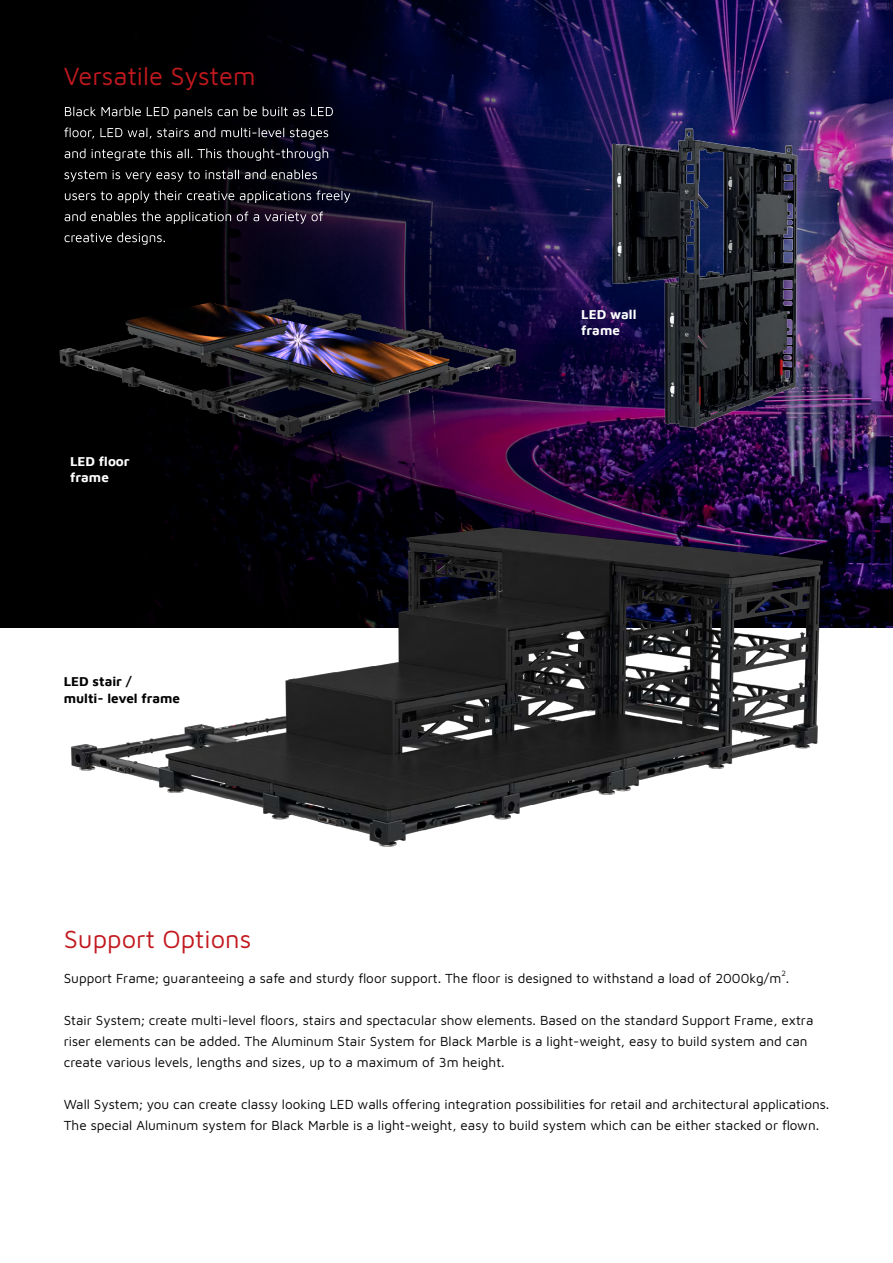
<style>
.page{position:relative;width:893px;height:1263px;background:#fff}
.page>*{position:absolute;margin:0;border:0;box-sizing:border-box;transform-origin:0 0}
.t1{font:25.5px "Maven Pro";color:#c2191f}
.t2{font:13.5px/21px "Maven Pro";color:#000}
.t3{font:700 13.5px/16.2px "Maven Pro";color:#fff}
.t4{font:700 13.5px/16.2px "Maven Pro";color:#000}
.t5{font:7.8px "Maven Pro";color:#000}
</style>
<div class="page">
<img style="left:0;top:0;width:893px;height:628px">
<img style="left:572px;top:102px;width:252px;height:360px">
<svg style="left:65px;top:232px;width:100px;height:13px"></svg>
<svg style="left:65px;top:211px;width:258px;height:13px;background:#312d34"></svg>
<svg style="left:65px;top:190px;width:285px;height:13px;background:#2b2b30"></svg>
<svg style="left:65px;top:169px;width:252px;height:13px;background:#2b2b2e"></svg>
<svg style="left:65px;top:148px;width:263px;height:13px;background:#2b2b2f"></svg>
<svg style="left:64px;top:127px;width:264px;height:13px;background:#29292c"></svg>
<svg style="left:65px;top:106px;width:268px;height:13px;background:#2b2b2d"></svg>
<img style="left:40px;top:282px;width:486px;height:164px">
<img style="left:57px;top:509px;width:779px;height:338px">
<h1 class="t1" style="left:64px;top:59px;width:193px">Versatile System</h1>
<p class="t3" style="left:70px;top:452px;width:61px">LED floor frame</p>
<p class="t4" style="left:64px;top:673px;width:118px">LED stair /<br>multi- level frame</p>
<p class="t3" style="left:581px;top:305px;width:57px">LED wall frame</p>
<h1 class="t1" style="left:64px;top:922px;width:189px">Support Options</h1>
<p class="t2" style="left:64px;top:966px;width:727px">Support Frame; guaranteeing a safe and sturdy floor support. The floor is designed to withstand a load of 2000kg/m .</p>
<p class="t5" style="left:781px;top:968px;width:6px">2</p>
<p class="t2" style="left:64px;top:1008px;width:751px">Stair System; create multi-level floors, stairs and spectacular show elements. Based on the standard Support Frame, extra riser elements can be added. The Aluminum Stair System for Black Marble is a light-weight, easy to build system and can create various levels, lengths and sizes, up to a maximum of 3m height.</p>
<p class="t2" style="left:64px;top:1092px;width:767px">Wall System; you can create classy looking LED walls offering integration possibilities for retail and architectural applications.<br>The special Aluminum system for Black Marble is a light-weight, easy to build system which can be either stacked or flown.</p>
</div>
